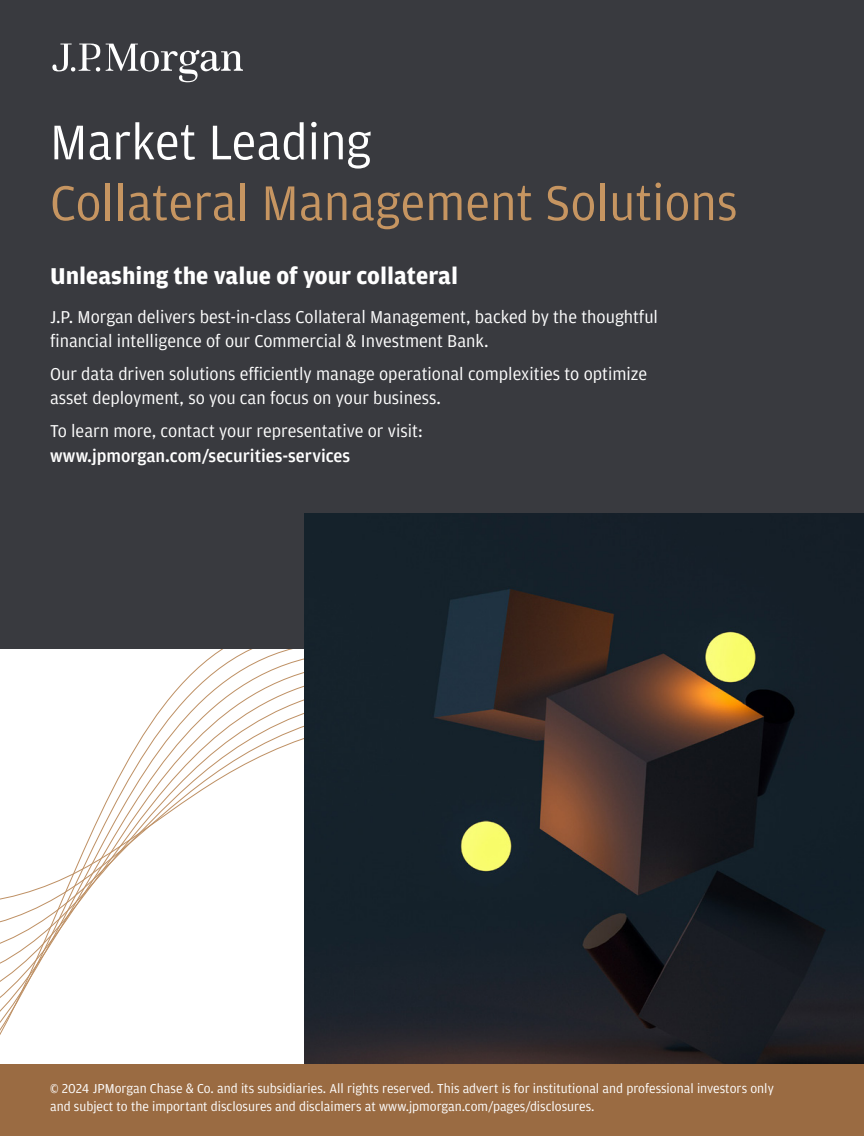
<style>
.page{position:relative;width:864px;height:1136px;background:#fff}
.page>*{position:absolute;margin:0;border:0;box-sizing:border-box;transform-origin:0 0}
.t1{font:51.6px "Amplitude";color:#c69561}
.t2{font:51.6px "Amplitude";color:#fff}
.t3{font:700 24.3px "Amplitude";color:#fff}
.t4{font:18.15px/24.3px "Amplitude";color:#fff}
.t5{font:500 18.15px "Amplitude";color:#fff}
.t6{font:13.65px/18.1px "Amplitude";color:#fff}
</style>
<div class="page">
<svg style="left:0;top:648px;width:304px;height:387px"></svg>
<div style="left:0;top:0;width:863px;height:648px;background:#393a3f"></div>
<img style="left:304px;top:513px;width:559px;height:551px">
<div style="left:0;top:1064px;width:863px;height:71px;background:#9a6b42"></div>
<svg style="left:52px;top:44px;width:48px;height:27px"></svg>
<svg style="left:106px;top:44px;width:137px;height:38px"></svg>
<h1 class="t2" style="left:50px;top:113px;width:322px">Market Leading</h1>
<h1 class="t1" style="left:50px;top:174px;width:688px">Collateral Management Solutions</h1>
<h2 class="t3" style="left:50px;top:262px;width:409px">Unleashing the value of your collateral</h2>
<p class="t4" style="left:50px;top:305px;width:609px">J.P. Morgan delivers best-in-class Collateral Management, backed by the thoughtful financial intelligence of our Commercial &amp; Investment Bank.</p>
<p class="t4" style="left:50px;top:362px;width:598px">Our data driven solutions efficiently manage operational complexities to optimize asset deployment, so you can focus on your business.</p>
<p class="t4" style="left:50px;top:419px;width:374px">To learn more, contact your representative or visit:</p>
<p class="t5" style="left:50px;top:445px;width:301px">www.jpmorgan.com/securities-services</p>
<p class="t6" style="left:50px;top:1079px;width:725px">© 2024 JPMorgan Chase &amp; Co. and its subsidiaries. All rights reserved. This advert is for institutional and professional investors only and subject to the important disclosures and disclaimers at www.jpmorgan.com/pages/disclosures.</p>
</div>
